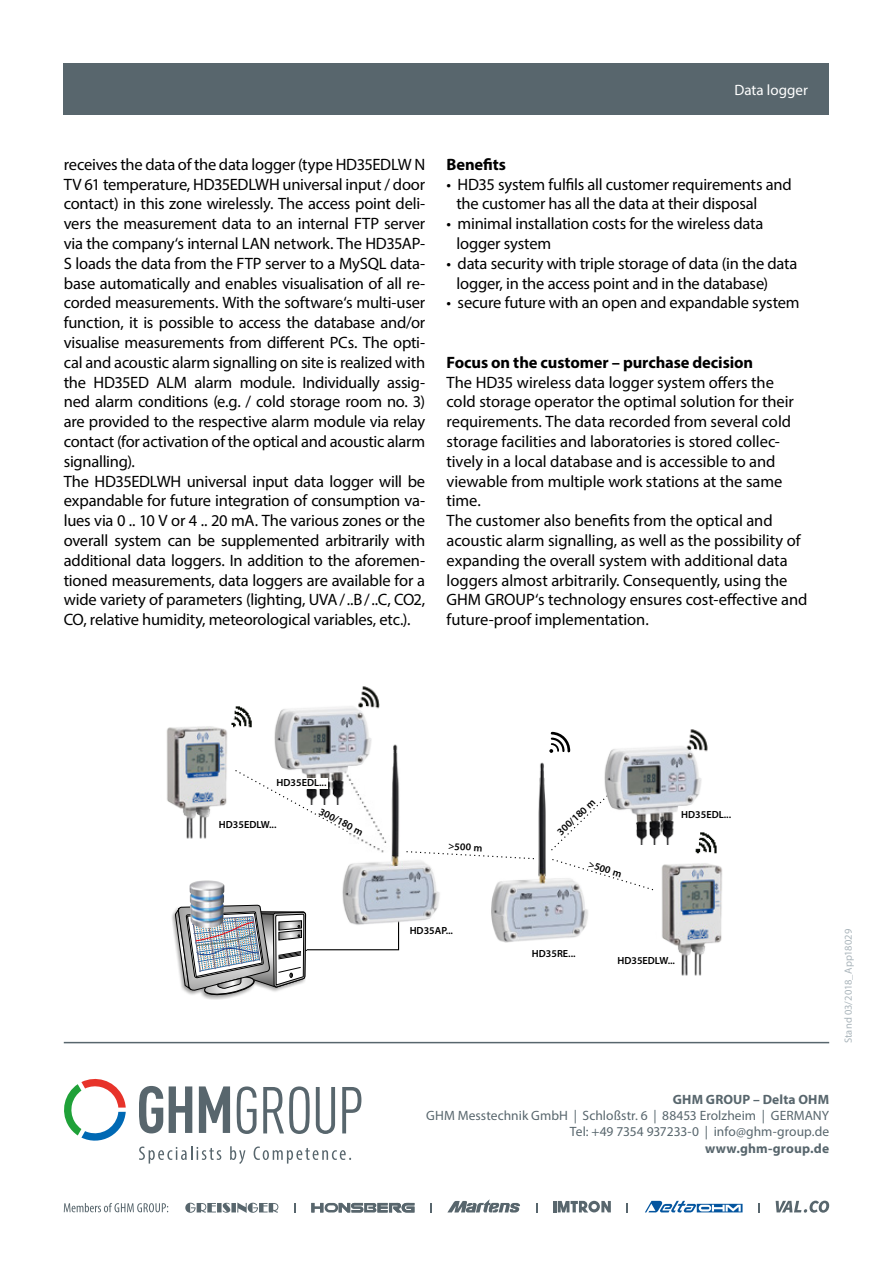
<style>
.page{position:relative;width:893px;height:1263px;background:#fff}
.page>*{position:absolute;margin:0;border:0;box-sizing:border-box;transform-origin:0 0}
.t1{font:16.5px/19.8px "Myriad Pro";letter-spacing:-.01em;color:#000}
.t2{font:700 16.5px "Myriad Pro";letter-spacing:-.01em;color:#000}
.t3{font:15px "Myriad Pro";color:#fff}
.t4{font:13.5px/16.2px "Myriad Pro";letter-spacing:.005em;color:#58666d;text-align:right}
.t5{font:700 13.5px "Myriad Pro";letter-spacing:.01em;color:#58666d}
.t6{font:10.5px "Myriad Pro";color:#aab5bb}
.t7{font:600 10.35px "Myriad Pro";color:#000}
</style>
<div class="page">
<svg style="left:139px;top:1086px;width:91px;height:47px"></svg>
<svg style="left:237px;top:1086px;width:124px;height:48px"></svg>
<svg style="left:139px;top:1146px;width:82px;height:17px"></svg>
<svg style="left:230px;top:1146px;width:15px;height:18px"></svg>
<svg style="left:254px;top:1146px;width:97px;height:17px"></svg>
<svg style="left:64px;top:1078px;width:62px;height:63px"></svg>
<div style="left:64px;top:64px;width:765px;height:51px;background:#58666d"></div>
<hr style="left:64px;top:1042px;width:765px;height:1px;background:#58666d">
<img style="left:360px;top:686px;width:19px;height:15px">
<img style="left:695px;top:845px;width:22px;height:9px">
<img style="left:689px;top:729px;width:17px;height:11px">
<img style="left:172px;top:910px;width:3px;height:30px">
<img style="left:231px;top:706px;width:21px;height:22px">
<img style="left:274px;top:701px;width:106px;height:68px">
<img style="left:535px;top:731px;width:53px;height:209px">
<img style="left:604px;top:740px;width:112px;height:105px">
<img style="left:337px;top:741px;width:61px;height:28px">
<svg style="left:549px;top:732px;width:21px;height:21px"></svg>
<div style="left:681px;top:810px;width:53px;height:10px;background:#fff"></div>
<svg style="left:175px;top:769px;width:360px;height:231px"></svg>
<svg style="left:548px;top:794px;width:106px;height:97px"></svg>
<div style="left:410px;top:926px;width:52px;height:17px;background:#fff"></div>
<div style="left:532px;top:949px;width:52px;height:17px;background:#fff"></div>
<img style="left:166px;top:725px;width:66px;height:113px">
<div style="left:219px;top:820px;width:68px;height:11px;background:#fff"></div>
<div style="left:677px;top:842px;width:17px;height:26px;background:#fff"></div>
<img style="left:661px;top:863px;width:62px;height:113px">
<div style="left:617px;top:956px;width:59px;height:11px;background:#fff"></div>
<svg style="left:645px;top:1201px;width:98px;height:11px"></svg>
<svg style="left:311px;top:1203px;width:103px;height:9px"></svg>
<svg style="left:447px;top:1199px;width:73px;height:13px"></svg>
<svg style="left:553px;top:1201px;width:58px;height:11px"></svg>
<svg style="left:430px;top:1203px;width:2px;height:9px"></svg>
<svg style="left:185px;top:1202px;width:93px;height:11px"></svg>
<svg style="left:64px;top:1203px;width:104px;height:9px"></svg>
<svg style="left:758px;top:1203px;width:2px;height:9px"></svg>
<svg style="left:776px;top:1200px;width:53px;height:13px"></svg>
<p class="t3" style="left:734px;top:81px;width:75px">Data logger</p>
<p class="t1" style="left:64px;top:154px;width:363px">receives the data of the data logger (type HD35EDLW N TV 61 temperature, HD35EDLWH universal input / door contact) in this zone wirelessly. The access point deli&shy;vers the measurement data to an internal FTP server via the company‘s internal LAN network. The HD35AP-S loads the data from the FTP server to a MySQL data&shy;base automatically and enables visualisation of all re&shy;corded measurements. With the software‘s multi-user function, it is possible to access the database and/or visualise measurements from different PCs. The opti&shy;cal and acoustic alarm signalling on site is realized with the HD35ED ALM alarm module. Individually assig&shy;ned alarm conditions (e.g. / cold storage room no. 3) are provided to the respective alarm module via relay contact (for activation of the optical and acoustic alarm signalling).<br>The HD35EDLWH universal input data logger will be expandable for future integration of consumption va&shy;lues via 0 .. 10 V or 4 .. 20 mA. The various zones or the overall system can be supplemented arbitrarily with additional data loggers. In addition to the aforemen&shy;tioned measurements, data loggers are available for a wide variety of parameters (lighting, UVA/..B/..C, CO2, CO, relative humidity, meteorological variables, etc.).</p>
<p class="t2" style="left:446px;top:153px;width:61px">Benefits</p>
<p class="t1" style="left:456px;top:174px;width:337px;text-indent:-10px">• HD35 system fulfils all customer requirements and the customer has all the data at their disposal</p>
<p class="t1" style="left:456px;top:213px;width:308px;text-indent:-10px">• minimal installation costs for the wireless data logger system</p>
<p class="t1" style="left:456px;top:253px;width:343px;text-indent:-10px">• data security with triple storage of data (in the data logger, in the access point and in the database)</p>
<p class="t1" style="left:446px;top:293px;width:355px">• secure future with an open and expandable system</p>
<p class="t2" style="left:446px;top:351px;width:308px">Focus on the customer – purchase decision</p>
<p class="t1" style="left:446px;top:372px;width:363px">The HD35 wireless data logger system offers the<br>cold storage operator the optimal solution for their requirements. The data recorded from several cold storage facilities and laboratories is stored collec&shy;tively in a local database and is accessible to and viewable from multiple work stations at the same time.<br>The customer also benefits from the optical and acoustic alarm signalling, as well as the possibility of expanding the overall system with additional data loggers almost arbitrarily. Consequently, using the GHM GROUP‘s technology ensures cost-effective and future-proof implementation.</p>
<p class="t7" style="left:277px;top:776px;width:51px">HD35EDL...</p>
<p class="t7" style="left:219px;top:818px;width:59px">HD35EDLW...</p>
<p class="t7" style="left:323px;top:804px;width:50px;rotate:28deg">300/180 m</p>
<p class="t7" style="left:554px;top:829px;width:50px;rotate:-44deg">300/180 m</p>
<p class="t7" style="left:449px;top:839px;width:36px;rotate:4deg">&gt;500 m</p>
<p class="t7" style="left:591px;top:857px;width:36px;rotate:17deg">&gt;500 m</p>
<p class="t7" style="left:410px;top:923px;width:45px">HD35AP...</p>
<p class="t7" style="left:681px;top:808px;width:51px">HD35EDL...</p>
<p class="t7" style="left:532px;top:947px;width:45px">HD35RE...</p>
<p class="t7" style="left:617px;top:954px;width:59px">HD35EDLW...</p>
<p class="t6" style="left:842px;top:1043px;width:116px;rotate:-90deg">Stand 03/2018_App18029</p>
<p class="t5" style="left:673px;top:1091px;width:158px">GHM GROUP – Delta OHM</p>
<p class="t4" style="left:426px;top:1107px;width:404px">GHM Messtechnik GmbH | Schloßstr. 6 | 88453 Erolzheim | GERMANY<br>Tel: +49 7354 937233-0 | info@ghm-group.de</p>
<p class="t5" style="left:705px;top:1139px;width:126px">www.ghm-group.de</p>
</div>
